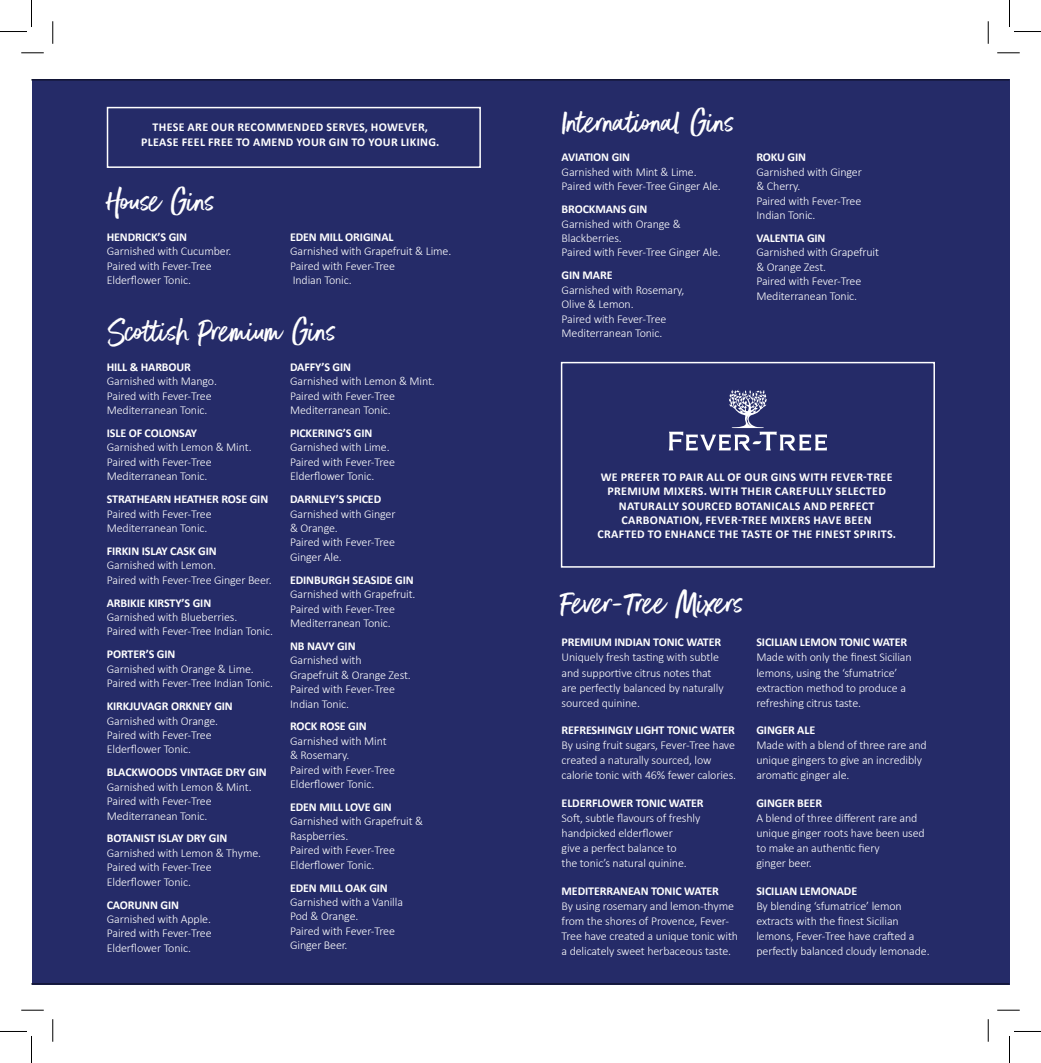
<style>
.page{position:relative;width:1041px;height:1063px;background:#fff}
.page>*{position:absolute;margin:0;border:0;box-sizing:border-box;transform-origin:0 0}
.t1{font:37.5px "Better Times";letter-spacing:-.01em;color:#fff}
.t2{font:300 12px/14.4px "Calibri";letter-spacing:-.01em;color:#fff}
.t3{font:700 12px/14.4px "Calibri";letter-spacing:.03em;color:#fff;text-align:center}
.s1{font-weight:700}
</style>
<div class="page">
<div style="left:32px;top:79px;width:977px;height:905px;background:#252b68"></div>
<hr style="left:32px;top:79px;width:977px;height:2px;background:#787a7d">
<hr style="left:32px;top:982px;width:977px;height:2px;background:#787a7d">
<div style="left:561px;top:362px;width:374px;height:205px;border:2px solid #fff"></div>
<div style="left:107px;top:107px;width:374px;height:61px;border:2px solid #fff"></div>
<svg style="left:669px;top:389px;width:158px;height:61px"></svg>
<svg style="left:21px;top:53px;width:23px;height:1px"></svg>
<svg style="left:997px;top:53px;width:23px;height:1px"></svg>
<svg style="left:21px;top:1009px;width:23px;height:1px"></svg>
<svg style="left:997px;top:1009px;width:23px;height:1px"></svg>
<svg style="left:53px;top:21px;width:1px;height:23px"></svg>
<svg style="left:53px;top:1019px;width:1px;height:22px"></svg>
<svg style="left:988px;top:21px;width:1px;height:23px"></svg>
<svg style="left:988px;top:1019px;width:1px;height:22px"></svg>
<svg style="left:0;top:0;width:32px;height:32px"></svg>
<svg style="left:0;top:1031px;width:32px;height:31px"></svg>
<svg style="left:1009px;top:0;width:32px;height:32px"></svg>
<svg style="left:1009px;top:1031px;width:32px;height:31px"></svg>
<p class="t3" style="left:141px;top:120px;width:300px">THESE ARE OUR RECOMMENDED SERVES, HOWEVER,<br>PLEASE FEEL FREE TO AMEND YOUR GIN TO YOUR LIKING.</p>
<p class="t1" style="left:107px;top:181px;width:110px">House Gins</p>
<p class="t2" style="left:107px;top:229px;width:126px"><span class="s1">HENDRICK’S GIN<br></span>Garnished with Cucumber.<br>Paired with Fever-Tree<br>Elderflower Tonic.</p>
<p class="t2" style="left:290px;top:229px;width:163px"><span class="s1">EDEN MILL ORIGINAL<br></span>Garnished with Grapefruit &amp; Lime.<br>Paired with Fever-Tree<br>Indian Tonic.</p>
<p class="t1" style="left:107px;top:311px;width:231px">Scottish Premium Gins</p>
<p class="t2" style="left:107px;top:359px;width:112px"><span class="s1">HILL &amp; HARBOUR<br></span>Garnished with Mango.<br>Paired with Fever-Tree<br>Mediterranean Tonic.</p>
<p class="t2" style="left:107px;top:425px;width:146px"><span class="s1">ISLE OF COLONSAY<br></span>Garnished with Lemon &amp; Mint.<br>Paired with Fever-Tree<br>Mediterranean Tonic.</p>
<p class="t2" style="left:107px;top:491px;width:163px"><span class="s1">STRATHEARN HEATHER ROSE GIN<br></span>Paired with Fever-Tree<br>Mediterranean Tonic.</p>
<p class="t2" style="left:107px;top:543px;width:166px"><span class="s1">FIRKIN ISLAY CASK GIN<br></span>Garnished with Lemon.<br>Paired with Fever-Tree Ginger Beer.</p>
<p class="t2" style="left:107px;top:594px;width:168px"><span class="s1">ARBIKIE KIRSTY’S GIN<br></span>Garnished with Blueberries.<br>Paired with Fever-Tree Indian Tonic.</p>
<p class="t2" style="left:107px;top:646px;width:168px"><span class="s1">PORTER’S GIN<br></span>Garnished with Orange &amp; Lime.<br>Paired with Fever-Tree Indian Tonic.</p>
<p class="t2" style="left:107px;top:698px;width:128px"><span class="s1">KIRKJUVAGR ORKNEY GIN<br></span>Garnished with Orange.<br>Paired with Fever-Tree<br>Elderflower Tonic.</p>
<p class="t2" style="left:107px;top:764px;width:161px"><span class="s1">BLACKWOODS VINTAGE DRY GIN<br></span>Garnished with Lemon &amp; Mint.<br>Paired with Fever-Tree<br>Mediterranean Tonic.</p>
<p class="t2" style="left:107px;top:830px;width:156px"><span class="s1">BOTANIST ISLAY DRY GIN<br></span>Garnished with Lemon &amp; Thyme.<br>Paired with Fever-Tree<br>Elderflower Tonic.</p>
<p class="t2" style="left:107px;top:896px;width:106px"><span class="s1">CAORUNN GIN<br></span>Garnished with Apple.<br>Paired with Fever-Tree<br>Elderflower Tonic.</p>
<p class="t2" style="left:290px;top:359px;width:146px"><span class="s1">DAFFY’S GIN<br></span>Garnished with Lemon &amp; Mint.<br>Paired with Fever-Tree<br>Mediterranean Tonic.</p>
<p class="t2" style="left:290px;top:425px;width:106px"><span class="s1">PICKERING’S GIN<br></span>Garnished with Lime.<br>Paired with Fever-Tree<br>Elderflower Tonic.</p>
<p class="t2" style="left:290px;top:491px;width:107px"><span class="s1">DARNLEY’S SPICED<br></span>Garnished with Ginger &amp; Orange.<br>Paired with Fever-Tree<br>Ginger Ale.</p>
<p class="t2" style="left:290px;top:572px;width:127px"><span class="s1">EDINBURGH SEASIDE GIN<br></span>Garnished with Grapefruit.<br>Paired with Fever-Tree<br>Mediterranean Tonic.</p>
<p class="t2" style="left:290px;top:638px;width:122px"><span class="s1">NB NAVY GIN<br></span>Garnished with<br>Grapefruit &amp; Orange Zest.<br>Paired with Fever-Tree<br>Indian Tonic.</p>
<p class="t2" style="left:290px;top:718px;width:106px"><span class="s1">ROCK ROSE GIN<br></span>Garnished with Mint &amp; Rosemary.<br>Paired with Fever-Tree<br>Elderflower Tonic.</p>
<p class="t2" style="left:290px;top:799px;width:135px"><span class="s1">EDEN MILL LOVE GIN<br></span>Garnished with Grapefruit &amp;<br>Raspberries.<br>Paired with Fever-Tree<br>Elderflower Tonic.</p>
<p class="t2" style="left:290px;top:879px;width:114px"><span class="s1">EDEN MILL OAK GIN<br></span>Garnished with a Vanilla<br>Pod &amp; Orange.<br>Paired with Fever-Tree<br>Ginger Beer.</p>
<p class="t1" style="left:562px;top:101px;width:175px">International Gins</p>
<p class="t2" style="left:562px;top:150px;width:161px"><span class="s1">AVIATION GIN<br></span>Garnished with Mint &amp; Lime.<br>Paired with Fever-Tree Ginger Ale.</p>
<p class="t2" style="left:562px;top:201px;width:161px"><span class="s1">BROCKMANS GIN<br></span>Garnished with Orange &amp;<br>Blackberries.<br>Paired with Fever-Tree Ginger Ale.</p>
<p class="t2" style="left:562px;top:267px;width:124px"><span class="s1">GIN MARE<br></span>Garnished with Rosemary,<br>Olive &amp; Lemon.<br>Paired with Fever-Tree<br>Mediterranean Tonic.</p>
<p class="t2" style="left:756px;top:150px;width:107px"><span class="s1">ROKU GIN<br></span>Garnished with Ginger &amp; Cherry.<br>Paired with Fever-Tree<br>Indian Tonic.</p>
<p class="t2" style="left:756px;top:230px;width:124px"><span class="s1">VALENTIA GIN<br></span>Garnished with Grapefruit &amp; Orange Zest.<br>Paired with Fever-Tree<br>Mediterranean Tonic.</p>
<p class="t3" style="left:597px;top:469px;width:300px">WE PREFER TO PAIR ALL OF OUR GINS WITH FEVER-TREE PREMIUM MIXERS. WITH THEIR CAREFULLY SELECTED NATURALLY SOURCED BOTANICALS AND PERFECT CARBONATION, FEVER-TREE MIXERS HAVE BEEN CRAFTED TO ENHANCE THE TASTE OF THE FINEST SPIRITS.</p>
<p class="t1" style="left:562px;top:582px;width:184px">Fever-Tree Mixers</p>
<p class="t2" style="left:562px;top:634px;width:164px;line-height:15px"><span class="s1">PREMIUM INDIAN TONIC WATER<br></span>Uniquely fresh tasting with subtle and supportive citrus notes that are perfectly balanced by naturally sourced quinine.</p>
<p class="t2" style="left:562px;top:722px;width:176px;line-height:15px"><span class="s1">REFRESHINGLY LIGHT TONIC WATER </span>By using fruit sugars, Fever-Tree have created a naturally sourced, low calorie tonic with 46% fewer calories.</p>
<p class="t2" style="left:562px;top:794px;width:144px;line-height:15px"><span class="s1">ELDERFLOWER TONIC WATER<br></span>Soft, subtle flavours of freshly handpicked elderflower<br>give a perfect balance to<br>the tonic’s natural quinine.</p>
<p class="t2" style="left:562px;top:882px;width:178px;line-height:15px"><span class="s1">MEDITERRANEAN TONIC WATER<br></span>By using rosemary and lemon-thyme from the shores of Provence, Fever-Tree have created a unique tonic with a delicately sweet herbaceous taste.</p>
<p class="t2" style="left:756px;top:634px;width:157px;line-height:15px"><span class="s1">SICILIAN LEMON TONIC WATER<br></span>Made with only the finest Sicilian lemons, using the ‘sfumatrice’ extraction method to produce a refreshing citrus taste.</p>
<p class="t2" style="left:756px;top:722px;width:172px;line-height:15px"><span class="s1">GINGER ALE<br></span>Made with a blend of three rare and unique gingers to give an incredibly aromatic ginger ale.</p>
<p class="t2" style="left:756px;top:794px;width:170px;line-height:15px"><span class="s1">GINGER BEER<br></span>A blend of three different rare and unique ginger roots have been used to make an authentic fiery<br>ginger beer.</p>
<p class="t2" style="left:756px;top:882px;width:175px;line-height:15px"><span class="s1">SICILIAN LEMONADE<br></span>By blending ‘sfumatrice’ lemon extracts with the finest Sicilian lemons, Fever-Tree have crafted a perfectly balanced cloudy lemonade.</p>
</div>
